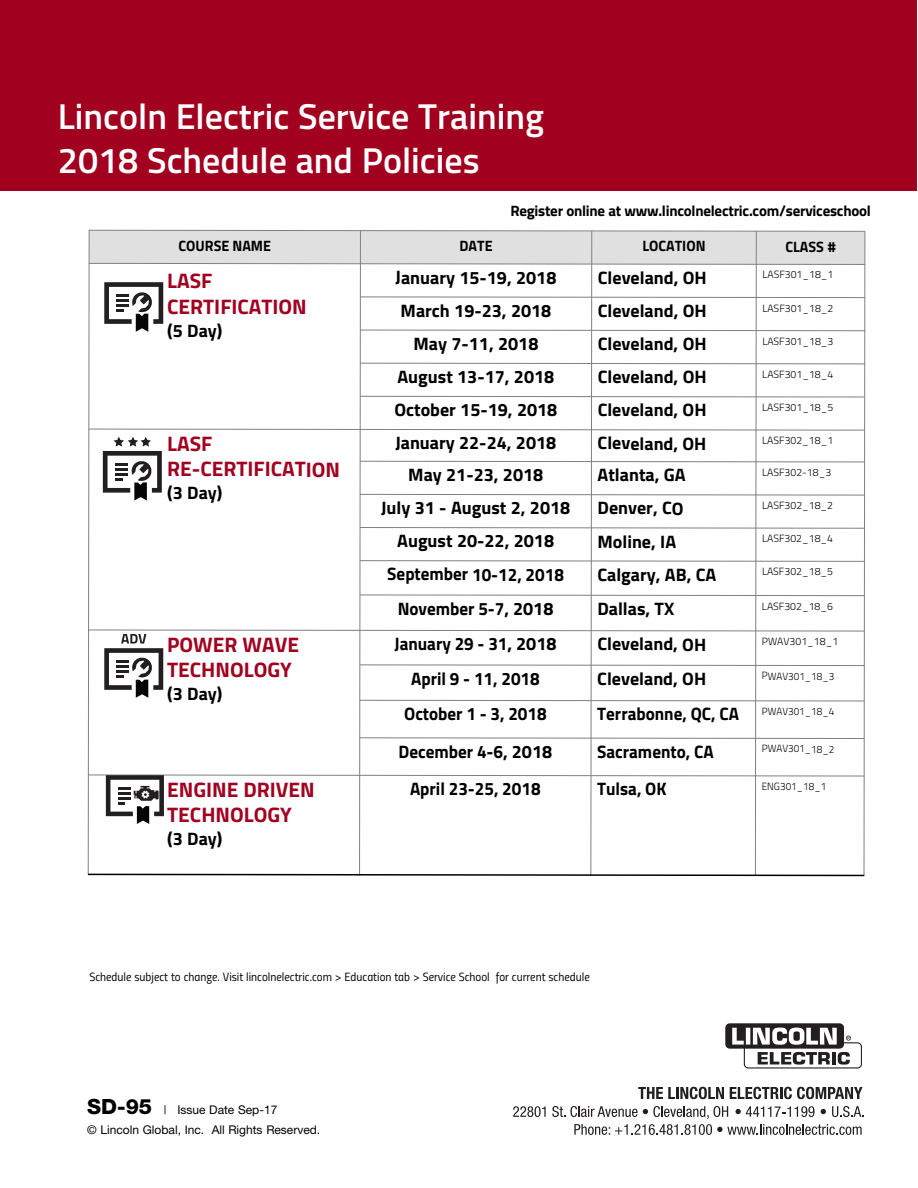
<style>
.page{position:relative;width:918px;height:1188px;background:#fff}
.page>*{position:absolute;margin:0;border:0;box-sizing:border-box;transform-origin:0 0}
.t1{font:600 36px/43.2px "Titillium";color:#fff}
.t2{font:700 21px/25.2px "Titillium";color:#a2001f}
.t3{font:700 18px "Titillium";color:#000}
.t4{font:700 18px "Titillium";color:#000;scale:.95 1}
.t5{font:700 15px "Titillium";letter-spacing:-.015em;color:#000}
.t6{font:700 15px "Titillium";letter-spacing:-.015em;color:#000;scale:.95 1}
.t7{font:12px "Titillium Regular Upright";color:#000}
.t8{font:12px/20.4px "Helvetica Neue";color:#000}
.t9{font:300 10.5px "Titillium";color:#000}
.t10{font:300 10.5px "Titillium";color:#000;scale:.95 1}
.s1{font-weight:800;font-size:21px}
</style>
<div class="page">
<div style="left:0;top:1px;width:917px;height:190px;background:#a2001f"></div>
<svg style="left:638px;top:1087px;width:86px;height:12px"></svg>
<svg style="left:730px;top:1087px;width:133px;height:12px"></svg>
<svg style="left:513px;top:1106px;width:33px;height:11px"></svg>
<svg style="left:552px;top:1106px;width:312px;height:29px"></svg>
<svg style="left:725px;top:1023px;width:137px;height:46px"></svg>
<svg style="left:87px;top:230px;width:779px;height:647px"></svg>
<h1 class="t1" style="left:58px;top:99px;width:488px">Lincoln Electric Service Training<br>2018 Schedule and Policies</h1>
<p class="t5" style="left:510px;top:205px;width:362px">Register online at www.lincolnelectric.com/serviceschool</p>
<p class="t6" style="left:179px;top:240px;width:99px">COURSE NAME</p>
<p class="t6" style="left:460px;top:241px;width:36px">DATE</p>
<p class="t6" style="left:642px;top:241px;width:68px">LOCATION</p>
<p class="t6" style="left:786px;top:241px;width:54px">CLASS #</p>
<p class="t2" style="left:167px;top:271px;width:141px">LASF<br>CERTIFICATION</p>
<p class="t3" style="left:167px;top:324px;width:57px">(5 Day)</p>
<p class="t3" style="left:396px;top:271px;width:162px">January 15-19, 2018</p>
<p class="t3" style="left:598px;top:271px;width:110px">Cleveland, OH</p>
<p class="t9" style="left:762px;top:271px;width:73px">LASF301_18_1</p>
<p class="t3" style="left:401px;top:304px;width:152px">March 19-23, 2018</p>
<p class="t3" style="left:598px;top:304px;width:110px">Cleveland, OH</p>
<p class="t9" style="left:762px;top:304px;width:73px">LASF301_18_2</p>
<p class="t3" style="left:413px;top:337px;width:127px">May 7-11, 2018</p>
<p class="t3" style="left:598px;top:338px;width:110px">Cleveland, OH</p>
<p class="t9" style="left:762px;top:337px;width:73px">LASF301_18_3</p>
<p class="t3" style="left:397px;top:370px;width:158px">August 13-17, 2018</p>
<p class="t3" style="left:598px;top:371px;width:110px">Cleveland, OH</p>
<p class="t9" style="left:762px;top:370px;width:73px">LASF301_18_4</p>
<p class="t3" style="left:394px;top:404px;width:165px">October 15-19, 2018</p>
<p class="t3" style="left:598px;top:404px;width:110px">Cleveland, OH</p>
<p class="t9" style="left:762px;top:403px;width:73px">LASF301_18_5</p>
<p class="t2" style="left:167px;top:433px;width:174px">LASF<br>RE-CERTIFICATION</p>
<p class="t3" style="left:167px;top:487px;width:57px">(3 Day)</p>
<p class="t3" style="left:395px;top:437px;width:162px">January 22-24, 2018</p>
<p class="t3" style="left:598px;top:437px;width:110px">Cleveland, OH</p>
<p class="t9" style="left:762px;top:437px;width:73px">LASF302_18_1</p>
<p class="t3" style="left:408px;top:468px;width:137px">May 21-23, 2018</p>
<p class="t3" style="left:598px;top:469px;width:90px">Atlanta, GA</p>
<p class="t9" style="left:762px;top:468px;width:71px">LASF302-18_3</p>
<p class="t3" style="left:381px;top:502px;width:191px">July 31 - August 2, 2018</p>
<p class="t3" style="left:598px;top:502px;width:88px">Denver, CO</p>
<p class="t9" style="left:762px;top:501px;width:73px">LASF302_18_2</p>
<p class="t3" style="left:397px;top:535px;width:158px">August 20-22, 2018</p>
<p class="t3" style="left:598px;top:535px;width:80px">Moline, IA</p>
<p class="t9" style="left:762px;top:535px;width:73px">LASF302_18_4</p>
<p class="t4" style="left:387px;top:568px;width:187px">September 10-12, 2018</p>
<p class="t3" style="left:597px;top:568px;width:120px">Calgary, AB, CA</p>
<p class="t9" style="left:762px;top:568px;width:73px">LASF302_18_5</p>
<p class="t4" style="left:398px;top:602px;width:166px">November 5-7, 2018</p>
<p class="t3" style="left:597px;top:602px;width:78px">Dallas, TX</p>
<p class="t9" style="left:762px;top:602px;width:73px">LASF302_18_6</p>
<p class="t2" style="left:167px;top:634px;width:133px">POWER WAVE<br>TECHNOLOGY</p>
<p class="t3" style="left:167px;top:688px;width:57px">(3 Day)</p>
<p class="t4" style="left:395px;top:638px;width:172px">January 29 - 31, 2018</p>
<p class="t3" style="left:597px;top:638px;width:110px">Cleveland, OH</p>
<p class="t9" style="left:762px;top:637px;width:78px">PWAV301_18_1</p>
<p class="t4" style="left:411px;top:672px;width:137px">April 9 - 11, 2018</p>
<p class="t3" style="left:597px;top:672px;width:110px">Cleveland, OH</p>
<p class="t10" style="left:762px;top:672px;width:78px">PWAV301_18_3</p>
<p class="t4" style="left:404px;top:708px;width:151px">October 1 - 3, 2018</p>
<p class="t4" style="left:597px;top:708px;width:151px">Terrabonne, QC, CA</p>
<p class="t10" style="left:762px;top:707px;width:78px">PWAV301_18_4</p>
<p class="t4" style="left:399px;top:745px;width:163px">December 4-6, 2018</p>
<p class="t4" style="left:597px;top:745px;width:124px">Sacramento, CA</p>
<p class="t10" style="left:762px;top:745px;width:78px">PWAV301_18_2</p>
<p class="t2" style="left:167px;top:779px;width:149px">ENGINE DRIVEN<br>TECHNOLOGY</p>
<p class="t3" style="left:167px;top:833px;width:57px">(3 Day)</p>
<p class="t4" style="left:410px;top:783px;width:139px">April 23-25, 2018</p>
<p class="t4" style="left:597px;top:783px;width:75px">Tulsa, OK</p>
<p class="t10" style="left:762px;top:782px;width:69px">ENG301_18_1</p>
<p class="t7" style="left:89px;top:972px;width:502px">Schedule subject to change. Visit lincolnelectric.com &gt; Education tab &gt; Service School for current schedule</p>
<p class="t8" style="left:87px;top:1101px;width:235px"><span class="s1">SD-95</span> | Issue D ate Sep-17<br>© Lincoln Global, Inc. All Rights Reserved.</p>
</div>
